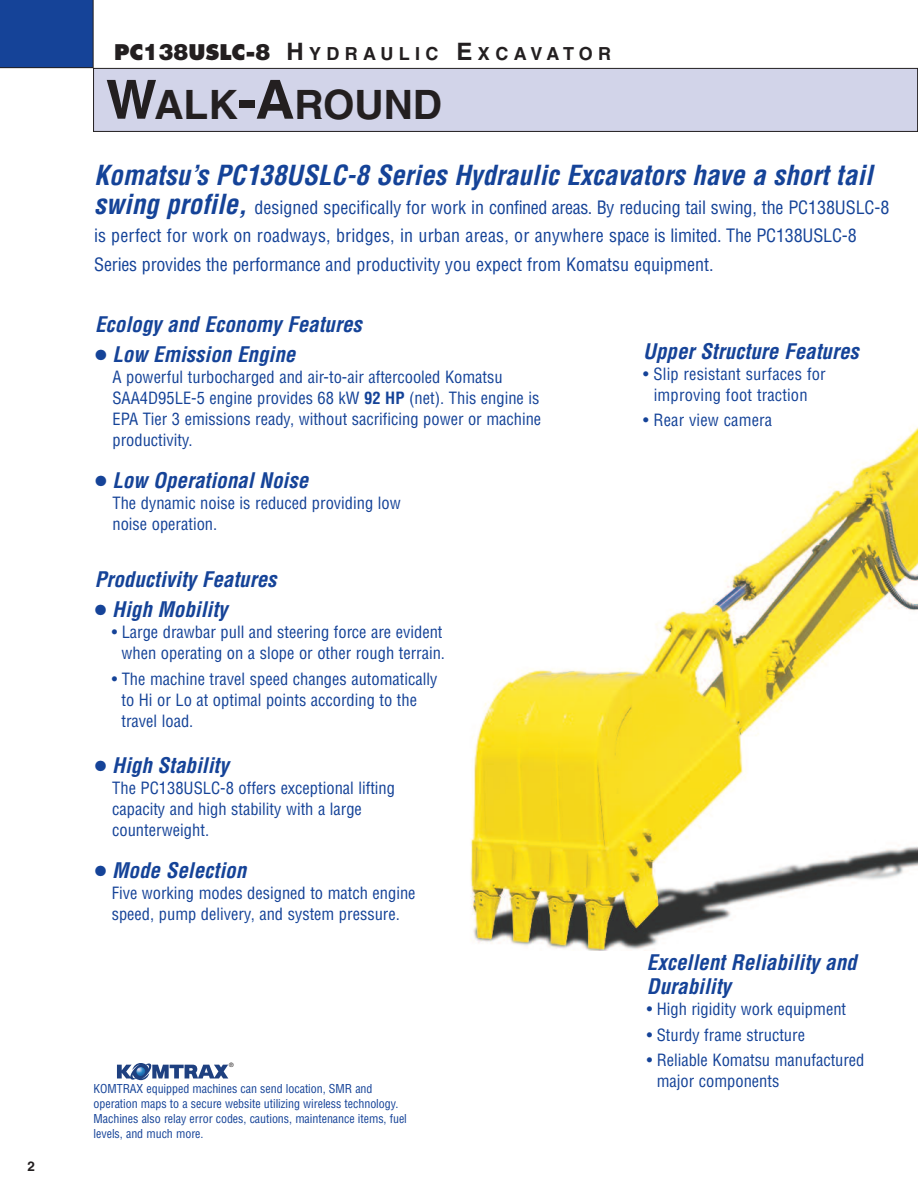
<style>
.page{position:relative;width:918px;height:1188px;background:#fff}
.page>*{position:absolute;margin:0;border:0;box-sizing:border-box;transform-origin:0 0}
.t1{font:700 40.5px "Helvetica";color:#231f20}
.t2{font:italic 700 condensed 27px "Helvetica";color:#154398}
.t3{font:italic 700 condensed 21px/24px "Helvetica";color:#154398}
.t4{font:21px "Komatsu VI";color:#231f20}
.t5{font:condensed 18px/28.5px "Helvetica";color:#154398}
.t6{font:700 18px "Helvetica";letter-spacing:.295em;color:#231f20}
.t7{font:condensed 16.5px/21px "Helvetica";color:#154398}
.t8{font:700 13.5px "Helvetica";color:#231f20}
.t9{font:condensed 12px/15px "Helvetica";letter-spacing:-.005em;color:#154398}
.t10{font:6px "Helvetica";color:#231f20}
.t11{font:3.15px "Myriad";color:#322d2d}
.s1{font-size:24px}
.s2{font-size:54px}
.s3{font-weight:700;font-style:italic;font-size:27px}
.s4{font-family:"Universal Newswith Comm Pi";font-weight:400;font-style:normal;font-stretch:normal}
.s5{font-weight:700}
</style>
<div class="page">
<img style="left:470px;top:427px;width:448px;height:524px">
<div style="left:94px;top:68px;width:824px;height:63px;background:#d2d4e9"></div>
<div style="left:93px;top:68px;width:825px;height:64px;border:1px solid #231f20"></div>
<div style="left:0;top:0;width:94px;height:68px;background:#154398"></div>
<svg style="left:117px;top:1063px;width:111px;height:17px"></svg>
<p class="t8" style="left:28px;top:1162px;width:9px">2</p>
<p class="t6" style="left:287px;top:47px;width:326px"><span class="s1">H</span>YDRAULIC <span class="s1">E</span>XCAVATOR</p>
<h1 class="t1" style="left:106px;top:90px;width:338px"><span class="s2">W</span>ALK<span class="s2">-A</span>ROUND</h1>
<p class="t4" style="left:114px;top:43px;width:158px">PC138USLC-8</p>
<h2 class="t2" style="left:94px;top:160px;width:780px">Komatsu’s PC138USLC-8 Series Hydraulic Excavators have a short tail</h2>
<p class="t5" style="left:94px;top:193px;width:797px"><span class="s3">swing profile,</span> designed specifically for work in confined areas. By reducing tail swing, the PC138USLC-8 is perfect for work on roadways, bridges, in urban areas, or anywhere space is limited. The PC138USLC-8<br>Series provides the performance and productivity you expect from Komatsu equipment.</p>
<p class="t3" style="left:95px;top:313px;width:268px">Ecology and Economy Features</p>
<p class="t3" style="left:95px;top:343px;width:202px"><span class="s4">●</span> Low Emission Engine</p>
<p class="t7" style="left:112px;top:367px;width:430px">A powerful turbocharged and air-to-air aftercooled Komatsu SAA4D95LE-5 engine provides 68 kW <span class="s5">92 HP</span> (net). This engine is EPA Tier 3 emissions ready, without sacrificing power or machine productivity.</p>
<p class="t3" style="left:95px;top:469px;width:215px"><span class="s4">●</span> Low Operational Noise</p>
<p class="t7" style="left:112px;top:493px;width:290px">The dynamic noise is reduced providing low noise operation.</p>
<p class="t3" style="left:95px;top:568px;width:183px">Productivity Features</p>
<p class="t3" style="left:95px;top:598px;width:134px"><span class="s4">●</span> High Mobility</p>
<p class="t7" style="left:112px;top:622px;width:335px;text-align:center">• Large drawbar pull and steering force are evident when operating on a slope or other rough terrain.</p>
<p class="t7" style="left:122px;top:669px;width:317px;text-indent:-10px">• The machine travel speed changes automatically to Hi or Lo at optimal points according to the travel load.</p>
<p class="t3" style="left:95px;top:754px;width:136px"><span class="s4">●</span> High Stability</p>
<p class="t7" style="left:112px;top:778px;width:284px">The PC138USLC-8 offers exceptional lifting capacity and high stability with a large counterweight.</p>
<p class="t3" style="left:95px;top:859px;width:153px"><span class="s4">●</span> Mode Selection</p>
<p class="t7" style="left:112px;top:883px;width:305px">Five working modes designed to match engine speed, pump delivery, and system pressure.</p>
<p class="t10" style="left:229px;top:1062px;width:6px">®</p>
<p class="t11" style="left:229px;top:1063px;width:6px">TM</p>
<p class="t9" style="left:94px;top:1081px;width:315px">KOMTRAX equipped machines can send location, SMR and operation maps to a secure website utilizing wireless technology.<br>Machines also relay error codes, cautions, maintenance items, fuel levels, and much more.</p>
<p class="t3" style="left:643px;top:339px;width:217px">Upper Structure Features</p>
<p class="t7" style="left:643px;top:364px;width:184px;text-align:center">• Slip resistant surfaces for improving foot traction</p>
<p class="t7" style="left:643px;top:410px;width:131px">• Rear view camera</p>
<p class="t3" style="left:647px;top:951px;width:211px">Excellent Reliability and<br>Durability</p>
<p class="t7" style="left:647px;top:999px;width:201px">• High rigidity work equipment</p>
<p class="t7" style="left:647px;top:1024px;width:160px">• Sturdy frame structure</p>
<p class="t7" style="left:657px;top:1050px;width:209px;text-indent:-10px">• Reliable Komatsu manufactured major components</p>
</div>
